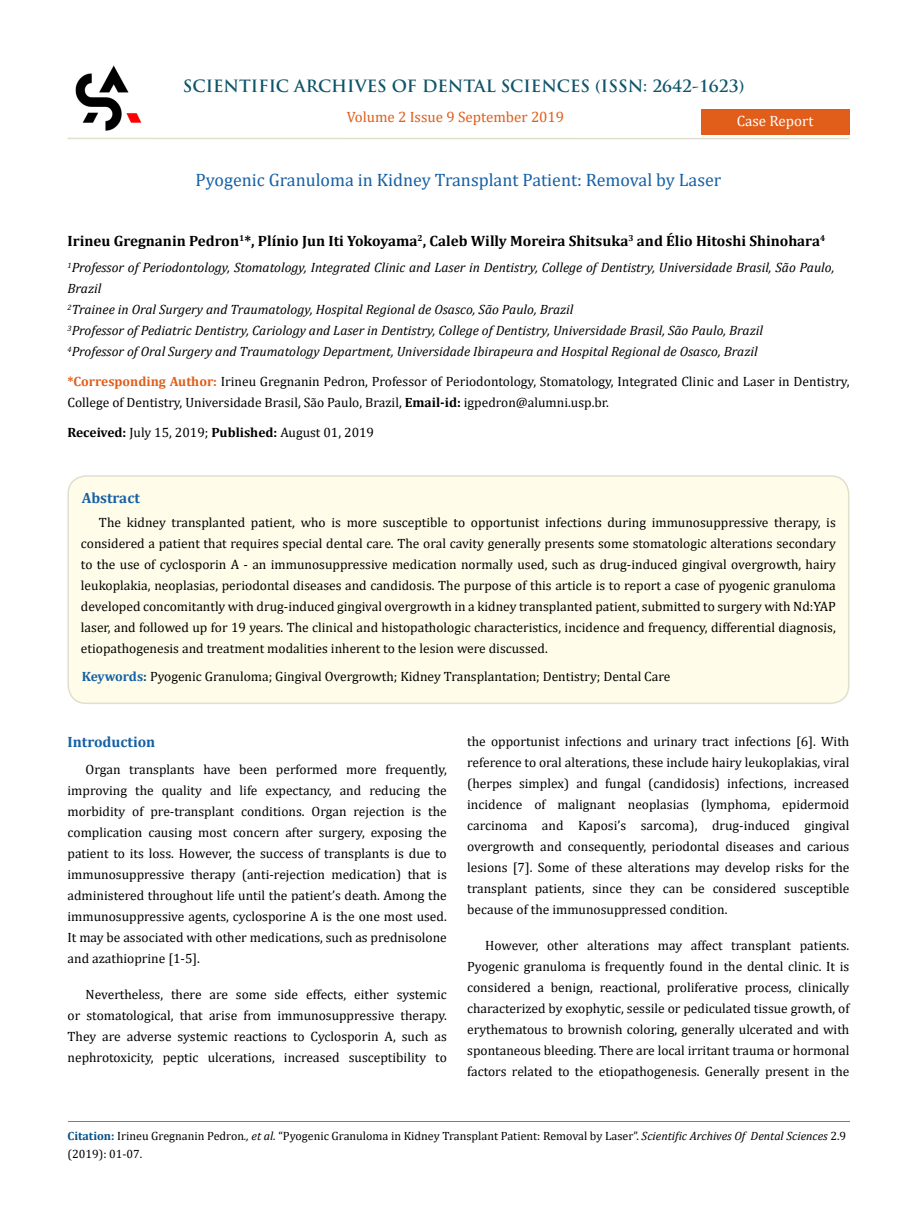
<style>
.page{position:relative;width:917px;height:1224px;background:#fff}
.page>*{position:absolute;margin:0;border:0;box-sizing:border-box;transform-origin:0 0}
.t1{font:18px "Cambria";color:#1560a6}
.t2{font:700 16.5px "Trajan Pro";color:#0e546a}
.t3{font:700 15px "Cambria";color:#000}
.t4{font:15px "Cambria";color:#e05d1a}
.t5{font:700 15px "Cambria";color:#1560a6}
.t6{font:15px "Cambria";color:#fff}
.t7{font:13.5px/21px "Cambria";color:#000;text-align:justify}
.t8{font:italic 13.5px/21px "Cambria";color:#000}
.t9{font:12px/18px "Cambria";color:#000}
.s1{font-weight:700;color:#e05d1a}
.s2{font-weight:700}
.s3{font-weight:700;color:#1560a6}
.s4{font-weight:700;color:#0e546a}
.s5{font-weight:700;color:#035089}
.s6{font-style:italic}
</style>
<div class="page">
<div style="left:700px;top:110px;width:149px;height:25px;background:#e05d1a"></div>
<img style="left:75px;top:65px;width:66px;height:66px">
<div style="left:68px;top:476px;width:780px;height:227px;background:#fffde9;border-radius:18px"></div>
<div style="left:67px;top:475px;width:782px;height:229px;border:2px solid #e0dfcd;border-radius:18px"></div>
<hr style="left:67px;top:138px;width:782px;height:1px;background:#e0dfcd">
<hr style="left:68px;top:1122px;width:781px;height:1px;background:#e05d1a">
<p class="t2" style="left:183px;top:76px;width:563px">SCIENTIFIC ARCHIVES OF DENTAL SCIENCES (ISSN: 2642-1623)</p>
<p class="t4" style="left:347px;top:108px;width:219px">Volume 2 Issue 9 September 2019</p>
<p class="t6" style="left:736px;top:112px;width:78px">Case Report</p>
<h1 class="t1" style="left:196px;top:169px;width:527px">Pyogenic Granuloma in Kidney Transplant Patient: Removal by Laser</h1>
<p class="t3" style="left:67px;top:230px;width:759px">Irineu Gregnanin Pedron<sup>1</sup>*, Plínio Jun Iti Yokoyama<sup>2</sup>, Caleb Willy Moreira Shitsuka<sup>3</sup> and Élio Hitoshi Shinohara<sup>4</sup></p>
<p class="t8" style="left:67px;top:257px;width:768px"><sup>1</sup>Professor of Periodontology, Stomatology, Integrated Clinic and Laser in Dentistry, College of Dentistry, Universidade Brasil, São Paulo, Brazil<br><sup>2</sup>Trainee in Oral Surgery and Traumatology, Hospital Regional de Osasco, São Paulo, Brazil<br><sup>3</sup>Professor of Pediatric Dentistry, Cariology and Laser in Dentistry, College of Dentistry, Universidade Brasil, São Paulo, Brazil<br><sup>4</sup>Professor of Oral Surgery and Traumatology Department, Universidade Ibirapeura and Hospital Regional de Osasco, Brazil</p>
<p class="t7" style="left:67px;top:371px;width:783px"><span class="s1">*Corresponding Author:</span> Irineu Gregnanin Pedron, Professor of Periodontology, Stomatology, Integrated Clinic and Laser in Dentistry,<br>College of Dentistry, Universidade Brasil, São Paulo, Brazil, <span class="s2">Email-id:</span> igpedron@alumni.usp.br.</p>
<p class="t7" style="left:67px;top:422px;width:308px"><span class="s2">Received:</span> July 15, 2019; <span class="s2">Published:</span> August 01, 2019</p>
<p class="t5" style="left:82px;top:487px;width:60px">Abstract</p>
<p class="t7" style="left:81px;top:512px;width:756px;text-indent:18px">The kidney transplanted patient, who is more susceptible to opportunist infections during immunosuppressive therapy, is considered a patient that requires special dental care. The oral cavity generally presents some stomatologic alterations secondary to the use of cyclosporin A - an immunosuppressive medication normally used, such as drug-induced gingival overgrowth, hairy leukoplakia, neoplasias, periodontal diseases and candidosis. The purpose of this article is to report a case of pyogenic granuloma developed concomitantly with drug-induced gingival overgrowth in a kidney transplanted patient, submitted to surgery with Nd:YAP laser, and followed up for 19 years. The clinical and histopathologic characteristics, incidence and frequency, differential diagnosis, etiopathogenesis and treatment modalities inherent to the lesion were discussed.</p>
<p class="t7" style="left:82px;top:665px;width:590px"><span class="s3">Keywords</span><span class="s4">:</span> Pyogenic Granuloma; Gingival Overgrowth; Kidney Transplantation; Dentistry; Dental Care</p>
<p class="t5" style="left:68px;top:732px;width:89px">Introduction</p>
<p class="t7" style="left:68px;top:759px;width:381px;text-indent:18px">Organ transplants have been performed more frequently, improving the quality and life expectancy, and reducing the morbidity of pre-transplant conditions. Organ rejection is the complication causing most concern after surgery, exposing the patient to its loss. However, the success of transplants is due to immunosuppressive therapy (anti-rejection medication) that is administered throughout life until the patient’s death. Among the immunosuppressive agents, cyclosporine A is the one most used.<br>It may be associated with other medications, such as prednisolone and azathioprine [1-5].</p>
<p class="t7" style="left:68px;top:984px;width:381px;text-indent:18px">Nevertheless, there are some side effects, either systemic or stomatological, that arise from immunosuppressive therapy.<br>They are adverse systemic reactions to Cyclosporin A, such as nephrotoxicity, peptic ulcerations, increased susceptibility to</p>
<p class="t7" style="left:467px;top:731px;width:384px">the opportunist infections and urinary tract infections [6]. With reference to oral alterations, these include hairy leukoplakias, viral (herpes simplex) and fungal (candidosis) infections, increased incidence of malignant neoplasias (lymphoma, epidermoid carcinoma and Kaposi’s sarcoma), drug-induced gingival overgrowth and consequently, periodontal diseases and carious lesions [7]. Some of these alterations may develop risks for the transplant patients, since they can be considered susceptible because of the immunosuppressed condition.</p>
<p class="t7" style="left:467px;top:935px;width:384px;text-indent:18px">However, other alterations may affect transplant patients.<br>Pyogenic granuloma is frequently found in the dental clinic. It is considered a benign, reactional, proliferative process, clinically characterized by exophytic, sessile or pediculated tissue growth, of erythematous to brownish coloring, generally ulcerated and with spontaneous bleeding. There are local irritant trauma or hormonal factors related to the etiopathogenesis. Generally present in the</p>
<p class="t9" style="left:68px;top:1127px;width:780px"><span class="s5">Citation:</span> Irineu Gregnanin Pedron<span class="s6">., et al.</span> “Pyogenic Granuloma in Kidney Transplant Patient: Removal by Laser”. <span class="s6">Scientific Archives Of Dental Sciences</span> 2.9 (2019): 01-07.</p>
</div>
